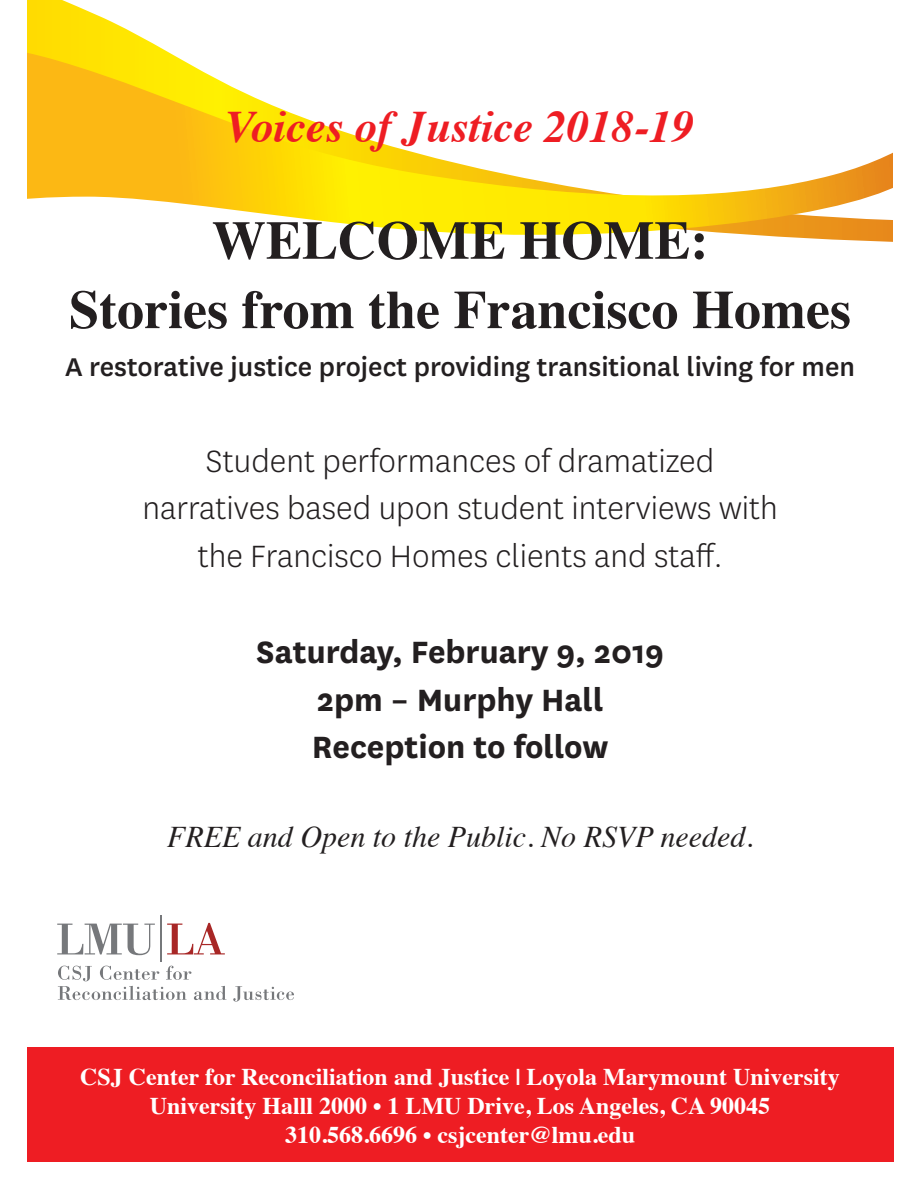
<style>
.page{position:relative;width:918px;height:1188px;background:#fff}
.page>*{position:absolute;margin:0;border:0;box-sizing:border-box;transform-origin:0 0}
.t1{font:700 54px/69.4px "Times";color:#231f20;text-align:center}
.t2{font:italic 700 45px "Times";color:#ee1d23}
.t3{font:300 36px/47.8px "National";color:#231f20;text-align:center}
.t4{font:700 36px/47.8px "National";color:#231f20;text-align:center}
.t5{font:500 30px "National";color:#231f20}
.t6{font:italic 30px "Times";color:#231f20}
.t7{font:700 24px/28.8px "Times";color:#fff;text-align:center}
</style>
<div class="page">
<svg style="left:27px;top:0;width:866px;height:242px"></svg>
<svg style="left:27px;top:48px;width:866px;height:192px"></svg>
<div style="left:27px;top:1048px;width:866px;height:114px;background:#ee1d23"></div>
<svg style="left:57px;top:924px;width:98px;height:31px"></svg>
<svg style="left:167px;top:923px;width:58px;height:31px"></svg>
<hr style="left:160px;top:915px;width:2px;height:46px;background:#76787b">
<svg style="left:58px;top:966px;width:168px;height:34px"></svg>
<svg style="left:233px;top:986px;width:61px;height:16px"></svg>
<h2 class="t2" style="left:226px;top:84px;width:470px">Voices of Justice 2018-19</h2>
<h1 class="t1" style="left:69px;top:200px;width:783px">WELCOME HOME:<br>Stories from the Francisco Homes</h1>
<p class="t5" style="left:65px;top:346px;width:791px">A restorative justice project providing transitional living for men</p>
<h3 class="t3" style="left:142px;top:436px;width:637px">Student performances of dramatized narratives based upon student interviews with the Francisco Homes clients and staff.</h3>
<h3 class="t4" style="left:256px;top:625px;width:409px">Saturday, February 9, 2019<br>2pm – Murphy Hall<br>Reception to follow</h3>
<p class="t6" style="left:167px;top:811px;width:587px">FREE and Open to the Public. No RSVP needed.</p>
<p class="t7" style="left:80px;top:1060px;width:761px">CSJ Center for Reconciliation and Justice | Loyola Marymount University<br>University Halll 2000 • 1 LMU Drive, Los Angeles, CA 90045<br>310.568.6696 • csjcenter@lmu.edu</p>
</div>
